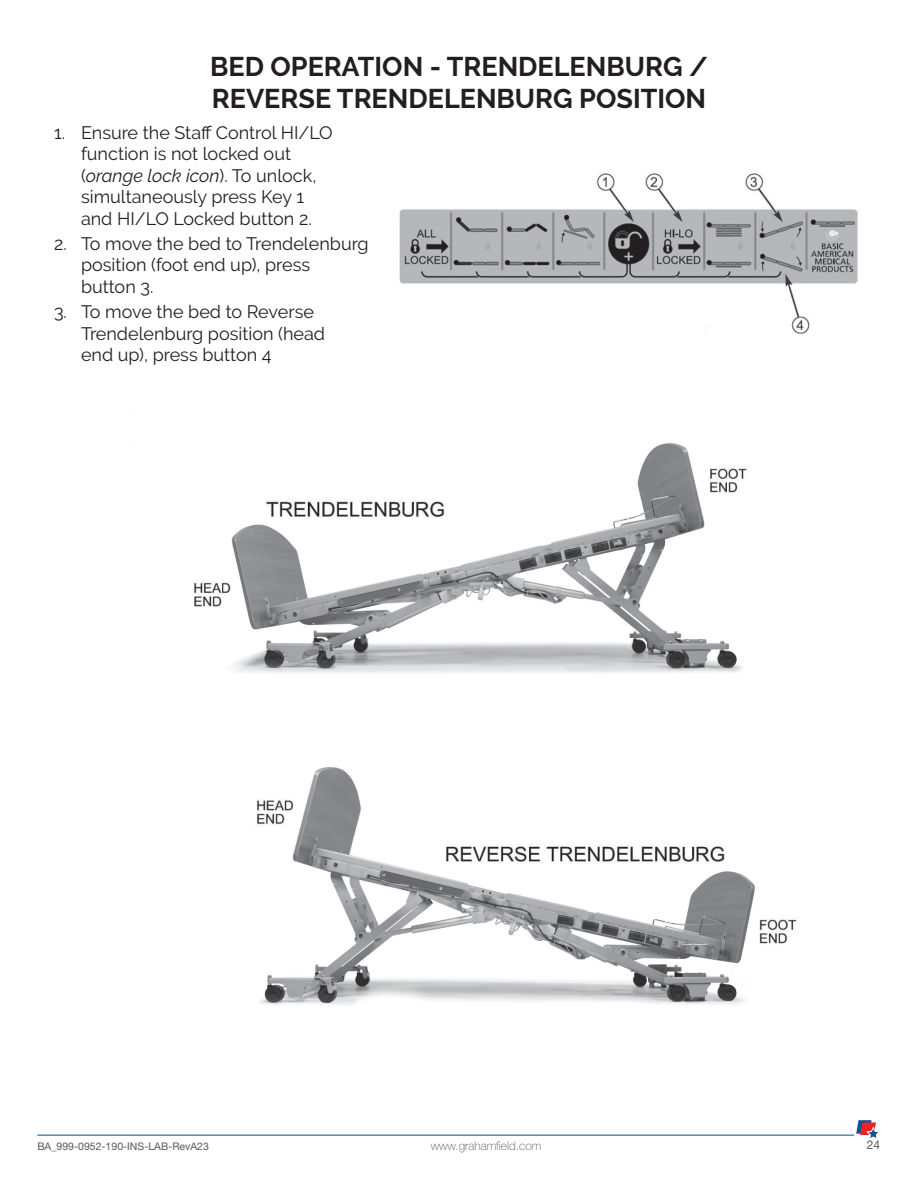
<style>
.page{position:relative;width:918px;height:1188px;background:#fff}
.page>*{position:absolute;margin:0;border:0;box-sizing:border-box;transform-origin:0 0}
.t1{font:700 27px/32.4px "Raleway";color:#231f20}
.t2{font:18px/21.6px "Raleway";color:#231f20}
.t3{font:100 12px "Helvetica Neue LT Std";color:#57585a}
.t4{font:12px "Helvetica Neue LT Std";color:#57585a}
.t5{font:10.5px "Helvetica Neue LT Std";color:#57585a}
.s1{font-style:italic}
</style>
<div class="page">
<img style="left:194px;top:173px;width:664px;height:832px">
<hr style="left:37px;top:1135px;width:817px;height:1px;background:#005090">
<svg style="left:856px;top:1120px;width:23px;height:19px"></svg>
<h1 class="t1" style="left:210px;top:50px;width:499px">BED OPERATION - TRENDELENBURG /<br>REVERSE TRENDELENBURG POSITION</h1>
<p class="t2" style="left:81px;top:121px;width:253px;text-indent:-27px">1. Ensure the Staff Control HI/LO function is not locked out (<span class="s1">orange lock icon</span>). To unlock, simultaneously press Key 1 and HI/LO Locked button 2.</p>
<p class="t2" style="left:81px;top:233px;width:289px;text-indent:-27px">2. To move the bed to Trendelenburg position (foot end up), press button 3.</p>
<p class="t2" style="left:81px;top:301px;width:246px;text-indent:-27px">3. To move the bed to Reverse<br>Trendelenburg position (head end up), press button 4</p>
<p class="t5" style="left:37px;top:1140px;width:173px">BA_999-0952-190-INS-LAB-RevA23</p>
<p class="t3" style="left:431px;top:1139px;width:112px">www.grahamfield.com</p>
<p class="t4" style="left:867px;top:1137px;width:15px">24</p>
</div>
